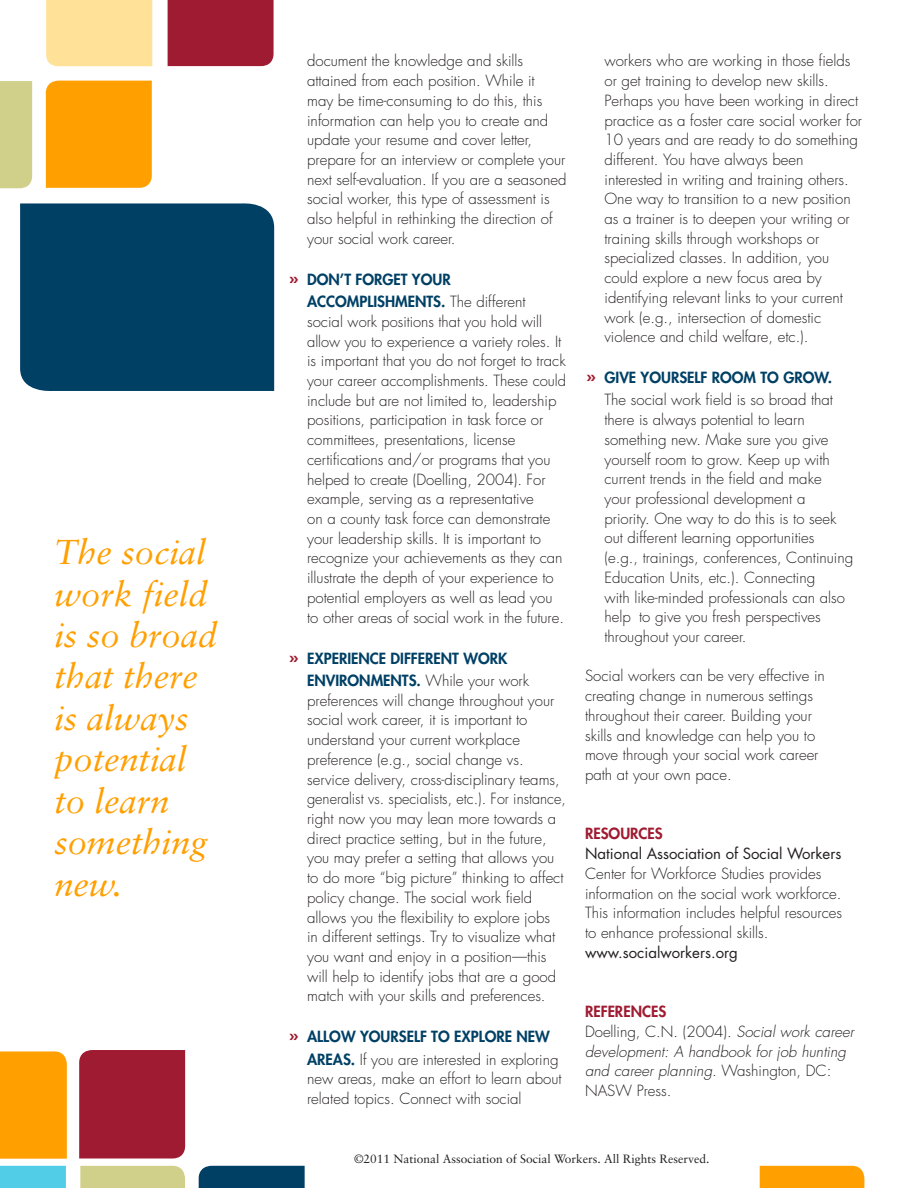
<style>
.page{position:relative;width:918px;height:1188px;background:#fff}
.page>*{position:absolute;margin:0;border:0;box-sizing:border-box;transform-origin:0 0}
.t1{font:italic 34.5px/41.4px "Sabon";color:#ff9f00}
.t2{font:300 15px/19.6px "Futura";color:#231f20}
.t3{font:800 15px/22.2px "Futura";color:#004065}
.t4{font:italic 300 15px/19.6px "Futura";letter-spacing:.005em;color:#231f20}
.t5{font:15px "Futura";color:#231f20}
.t6{font:800 15px "Futura";color:#9f1b31}
.t7{font:12px "Sabon";color:#231f20}
.s1{font-family:"Trade Gothic Bold Two";font-weight:400;font-size:19.5px;color:#9f1b31}
.s2{font-weight:300;color:#231f20}
.s3{font-weight:800;color:#004065}
.s4{font-weight:800;font-style:normal;color:#9f1b31}
.s5{font-style:normal}
.s6{font-style:inherit}
</style>
<div class="page">
<div style="left:46px;top:0;width:106px;height:67px;background:#ffe298"></div>
<div style="left:82px;top:0;width:20px;height:11px;background:#ffe298"></div>
<div style="left:45px;top:81px;width:107px;height:107px;background:#ff9f00"></div>
<div style="left:73px;top:131px;width:20px;height:21px;background:#ff9f00"></div>
<div style="left:167px;top:0;width:107px;height:66px;background:#9f1b31"></div>
<div style="left:194px;top:10px;width:20px;height:20px;background:#9f1b31"></div>
<div style="left:0;top:81px;width:33px;height:107px;background:#d0d08b"></div>
<div style="left:20px;top:203px;width:254px;height:188px;background:#004065"></div>
<div style="left:106px;top:251px;width:48px;height:35px;background:#004065"></div>
<div style="left:79px;top:1050px;width:107px;height:108px;background:#9f1b31"></div>
<div style="left:106px;top:1101px;width:20px;height:21px;background:#9f1b31"></div>
<div style="left:0;top:1051px;width:67px;height:108px;background:#ff9f00"></div>
<div style="left:0;top:1079px;width:17px;height:20px;background:#ff9f00"></div>
<div style="left:80px;top:1165px;width:105px;height:23px;background:#d0d08b"></div>
<svg style="left:0;top:1166px;width:66px;height:22px"></svg>
<div style="left:198px;top:1166px;width:107px;height:22px;background:#004065"></div>
<div style="left:760px;top:1165px;width:104px;height:23px;background:#ff9f00"></div>
<h1 class="t1" style="left:54px;top:534px;width:164px">The social work field is so broad that there is always potential to learn something new.</h1>
<p class="t2" style="left:307px;top:52px;width:261px">document the knowledge and skills attained from each position. While it<br>may be time-consuming to do this, this information can help you to create and update your resume and cover letter, prepare for an interview or complete your next self-evaluation. If you are a seasoned social worker, this type of assessment is also helpful in rethinking the direction of your social work career.</p>
<p class="t3" style="left:307px;top:269px;width:220px;text-indent:-19px"><span class="s1">»</span> DON’T FORGET YOUR<br>ACCOMPLISHMENTS. <span class="s2">The different</span></p>
<p class="t2" style="left:307px;top:313px;width:260px">social work positions that you hold will allow you to experience a variety roles. It is important that you do not forget to track your career accomplishments. These could include but are not limited to, leadership positions, participation in task force or committees, presentations, license certifications and/or programs that you helped to create (Doelling, 2004). For example, serving as a representative<br>on a county task force can demonstrate your leadership skills. It is important to recognize your achievements as they can illustrate the depth of your experience to potential employers as well as lead you to other areas of social work in the future.</p>
<p class="t3" style="left:307px;top:648px;width:224px;text-indent:-19px"><span class="s1">»</span> EXPERIENCE DIFFERENT WORK<br>ENVIRONMENTS. <span class="s2">While your work</span></p>
<p class="t2" style="left:307px;top:692px;width:260px">preferences will change throughout your social work career, it is important to understand your current workplace preference (e.g., social change vs. service delivery, cross-disciplinary teams, generalist vs. specialists, etc.). For instance, right now you may lean more towards a direct practice setting, but in the future, you may prefer a setting that allows you to do more “big picture” thinking to affect policy change. The social work field allows you the flexibility to explore jobs<br>in different settings. Try to visualize what you want and enjoy in a position—this will help to identify jobs that are a good match with your skills and preferences.</p>
<p class="t3" style="left:307px;top:1027px;width:253px;text-indent:-19px"><span class="s1">»</span> ALLOW YOURSELF TO EXPLORE NEW<br>AREAS. <span class="s2">If you are interested in exploring</span></p>
<p class="t2" style="left:307px;top:1070px;width:256px">new areas, make an effort to learn about related topics. Connect with social</p>
<p class="t2" style="left:605px;top:52px;width:259px">workers who are working in those fields or get training to develop new skills.<br>Perhaps you have been working in direct practice as a foster care social worker for 10 years and are ready to do something different. You have always been interested in writing and training others.<br>One way to transition to a new position as a trainer is to deepen your writing or training skills through workshops or specialized classes. In addition, you could explore a new focus area by identifying relevant links to your current work (e.g., intersection of domestic violence and child welfare, etc.).</p>
<p class="t2" style="left:586px;top:368px;width:249px;line-height:22px;text-align:right"><span class="s1">»</span> <span class="s3">GIVE YOURSELF ROOM TO GROW.<br></span>The social work field is so broad that</p>
<p class="t2" style="left:605px;top:411px;width:250px">there is always potential to learn something new. Make sure you give yourself room to grow. Keep up with current trends in the field and make<br>your professional development a priority. One way to do this is to seek out different learning opportunities<br>(e.g., trainings, conferences, Continuing Education Units, etc.). Connecting<br>with like-minded professionals can also help to give you fresh perspectives throughout your career.</p>
<p class="t2" style="left:585px;top:667px;width:241px">Social workers can be very effective in creating change in numerous settings throughout their career. Building your skills and knowledge can help you to move through your social work career path at your own pace.</p>
<p class="t6" style="left:585px;top:827px;width:79px">RESOURCES</p>
<p class="t5" style="left:585px;top:847px;width:258px">National Association of Social Workers</p>
<p class="t2" style="left:585px;top:865px;width:259px">Center for Workforce Studies provides information on the social work workforce.<br>This information includes helpful resources to enhance professional skills.</p>
<p class="t5" style="left:585px;top:945px;width:154px">www.socialworkers.org</p>
<p class="t4" style="left:585px;top:1003px;width:271px"><span class="s4">REFERENCES<br></span><span class="s5">Doelling, C.N. (2004).</span> Social work career development: A handbook for job hunting and career planning<span class="s6">.</span><span class="s5">Washington, DC:<br>NASW Press.</span></p>
<p class="t7" style="left:354px;top:1154px;width:357px">©2011 National Association of Social Workers. All Rights Reserved.</p>
</div>
